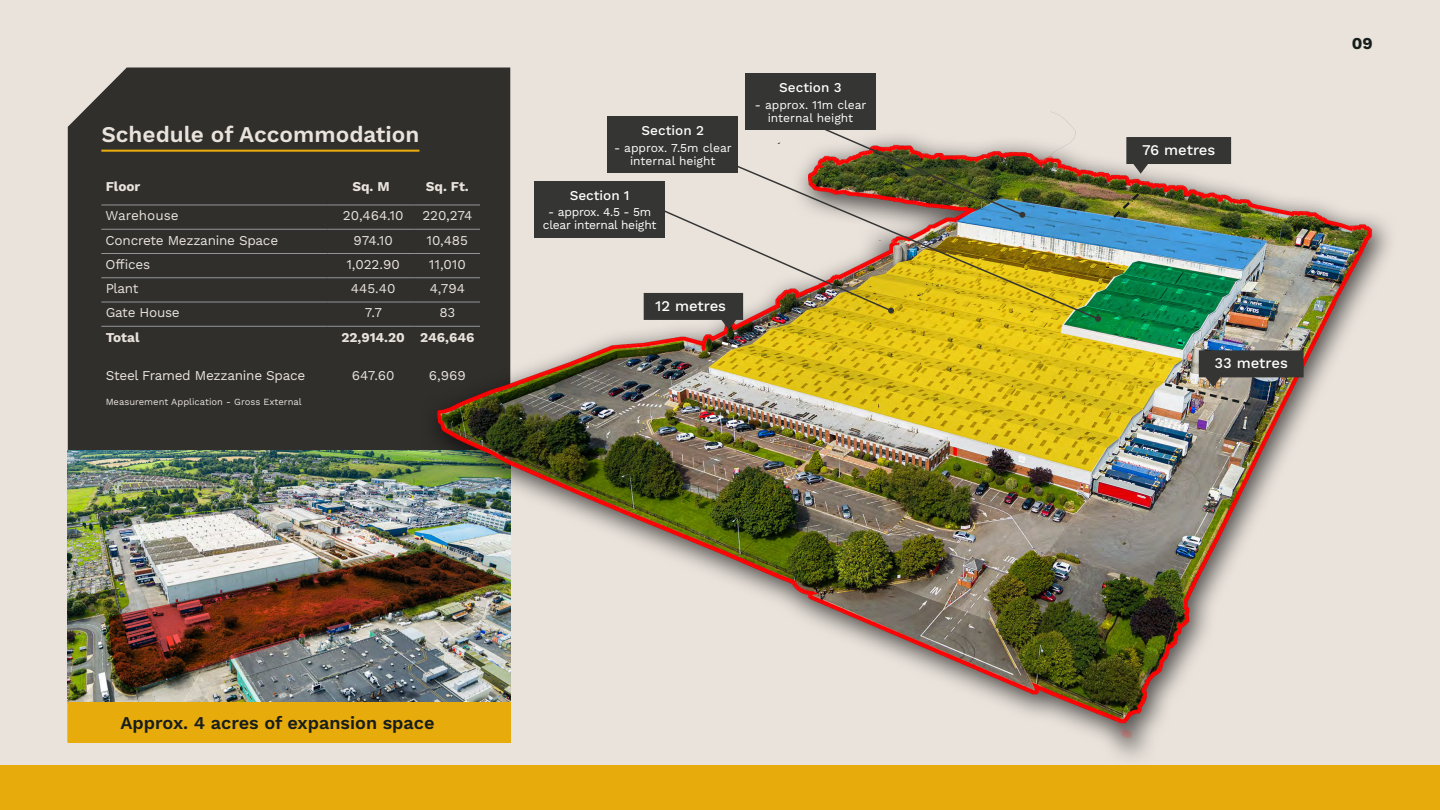
<style>
.page{position:relative;width:1440px;height:810px;background:#eae3dc}
.page>*{position:absolute;margin:0;border:0;box-sizing:border-box;transform-origin:0 0}
.t1{font:600 22.5px "Work Sans";color:#eae3dc}
.t2{font:600 18px "Work Sans";color:#171d1a}
.t3{font:700 16.65px "Work Sans";color:#171d1a}
.t4{font:500 14.77px "Work Sans";color:#fff}
.t5{font:13.5px "Work Sans";letter-spacing:-.02em;color:#eae3dc}
.t6{font:700 13.5px "Work Sans";color:#eae3dc}
.t7{font:500 13.5px "Work Sans";color:#fff}
.t8{font:13.5px "Work Sans";color:#eae3dc}
.t9{font:12px/12.8px "Work Sans";color:#fff;text-align:center}
.t10{font:12px/12.8px "Work Sans";letter-spacing:-.02em;color:#fff;text-align:center}
.t11{font:9.38px "Work Sans";color:#eae3dc}
</style>
<div class="page">
<div style="left:68px;top:68px;width:442px;height:382px;background:#302f2c"></div>
<img style="left:68px;top:450px;width:355px;height:252px">
<hr style="left:101px;top:205px;width:226px;height:1px;background:#939598">
<hr style="left:327px;top:205px;width:88px;height:1px;background:#939598">
<hr style="left:415px;top:205px;width:65px;height:1px;background:#939598">
<hr style="left:101px;top:229px;width:226px;height:1px;background:#939598">
<hr style="left:327px;top:229px;width:88px;height:1px;background:#939598">
<hr style="left:415px;top:229px;width:65px;height:1px;background:#939598">
<hr style="left:101px;top:253px;width:226px;height:1px;background:#939598">
<hr style="left:327px;top:253px;width:88px;height:1px;background:#939598">
<hr style="left:415px;top:253px;width:65px;height:1px;background:#939598">
<hr style="left:101px;top:277px;width:226px;height:1px;background:#939598">
<hr style="left:327px;top:277px;width:88px;height:1px;background:#939598">
<hr style="left:415px;top:277px;width:65px;height:1px;background:#939598">
<hr style="left:101px;top:302px;width:226px;height:1px;background:#939598">
<hr style="left:327px;top:302px;width:88px;height:1px;background:#939598">
<hr style="left:415px;top:302px;width:65px;height:1px;background:#939598">
<hr style="left:101px;top:326px;width:226px;height:1px;background:#939598">
<hr style="left:327px;top:326px;width:88px;height:1px;background:#939598">
<hr style="left:415px;top:326px;width:65px;height:1px;background:#939598">
<hr style="left:101px;top:150px;width:318px;height:2px;background:#e7ab0c">
<img style="left:423px;top:102px;width:984px;height:664px">
<svg style="left:1126px;top:137px;width:105px;height:37px"></svg>
<img style="left:1162px;top:350px;width:142px;height:57px">
<svg style="left:1111px;top:191px;width:31px;height:29px"></svg>
<svg style="left:719px;top:340px;width:22px;height:10px"></svg>
<img style="left:1025px;top:158px;width:75px;height:163px">
<svg style="left:1095px;top:316px;width:6px;height:6px"></svg>
<img style="left:637px;top:126px;width:388px;height:204px">
<div style="left:746px;top:74px;width:130px;height:56px;background:#353534"></div>
<div style="left:608px;top:116px;width:130px;height:57px;background:#353534"></div>
<div style="left:535px;top:181px;width:130px;height:57px;background:#353534"></div>
<div style="left:68px;top:702px;width:442px;height:40px;background:#e7ab0c"></div>
<img style="left:109px;top:551px;width:397px;height:137px">
<div style="left:0;top:766px;width:1440px;height:44px;background:#e7ab0c"></div>
<h1 class="t1" style="left:101px;top:121px;width:320px">Schedule of Accommodation</h1>
<p class="t6" style="left:106px;top:179px;width:36px">Floor</p>
<p class="t6" style="left:352px;top:179px;width:39px">Sq. M</p>
<p class="t6" style="left:426px;top:179px;width:45px">Sq. Ft.</p>
<p class="t8" style="left:106px;top:208px;width:75px">Warehouse</p>
<p class="t5" style="left:343px;top:208px;width:62px">20,464.10</p>
<p class="t5" style="left:422px;top:208px;width:52px">220,274</p>
<p class="t5" style="left:106px;top:232px;width:174px">Concrete Mezzanine Space</p>
<p class="t5" style="left:354px;top:232px;width:41px">974.10</p>
<p class="t5" style="left:427px;top:232px;width:43px">10,485</p>
<p class="t5" style="left:106px;top:256px;width:46px">Offices</p>
<p class="t5" style="left:346px;top:256px;width:55px">1,022.90</p>
<p class="t5" style="left:429px;top:256px;width:38px">11,010</p>
<p class="t5" style="left:106px;top:281px;width:34px">Plant</p>
<p class="t5" style="left:351px;top:281px;width:46px">445.40</p>
<p class="t5" style="left:430px;top:281px;width:37px">4,794</p>
<p class="t5" style="left:106px;top:305px;width:76px">Gate House</p>
<p class="t5" style="left:365px;top:305px;width:19px">7.7</p>
<p class="t5" style="left:439px;top:305px;width:17px">83</p>
<p class="t6" style="left:106px;top:329px;width:35px">Total</p>
<p class="t6" style="left:341px;top:329px;width:135px">22,914.20 246,646</p>
<p class="t5" style="left:106px;top:368px;width:201px">Steel Framed Mezzanine Space</p>
<p class="t5" style="left:352px;top:368px;width:44px">647.60</p>
<p class="t5" style="left:429px;top:368px;width:39px">6,969</p>
<p class="t11" style="left:106px;top:397px;width:198px">Measurement Application - Gross External</p>
<p class="t7" style="left:642px;top:123px;width:64px">Section 2</p>
<p class="t9" style="left:614px;top:142px;width:119px">- approx. 7.5m clear internal height</p>
<p class="t7" style="left:570px;top:187px;width:61px">Section 1</p>
<p class="t10" style="left:543px;top:206px;width:115px">- approx. 4.5 - 5m clear internal height</p>
<p class="t7" style="left:779px;top:80px;width:64px">Section 3</p>
<p class="t9" style="left:755px;top:99px;width:113px">- approx. 11m clear internal height</p>
<p class="t4" style="left:655px;top:297px;width:72px">12 metres</p>
<h2 class="t2" style="left:120px;top:712px;width:316px">Approx. 4 acres of expansion space</h2>
<p class="t4" style="left:1142px;top:141px;width:75px">76 metres</p>
<p class="t3" style="left:1352px;top:33px;width:23px">09</p>
<p class="t4" style="left:1215px;top:355px;width:75px">33 metres</p>
</div>
